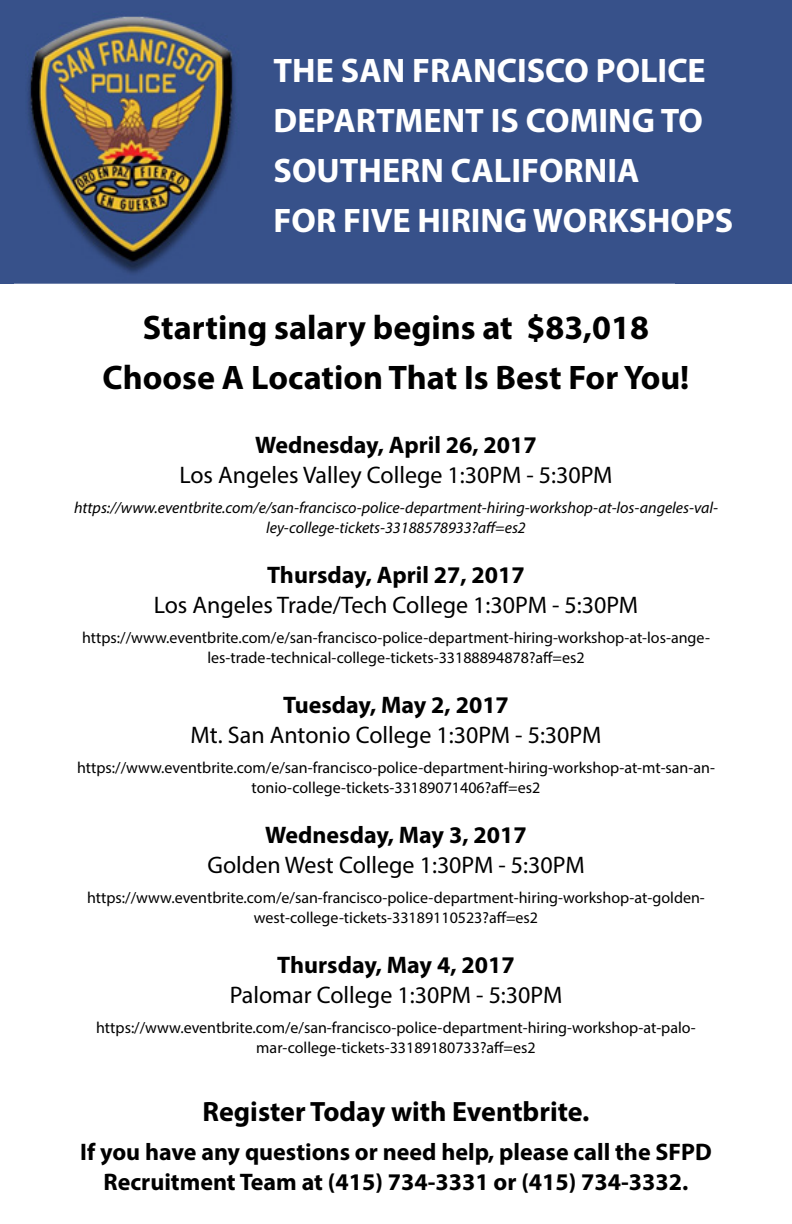
<style>
.page{position:relative;width:792px;height:1224px;background:#fff}
.page>*{position:absolute;margin:0;border:0;box-sizing:border-box;transform-origin:0 0}
.t1{font:700 34.2px/50px "Myriad Pro";color:#fff}
.t2{font:700 34.2px/50px "Myriad Pro";color:#000;text-align:center}
.t3{font:700 28px "Myriad Pro";color:#000}
.t4{font:700 24px/30px "Myriad Pro";color:#000;text-align:center}
.t5{font:24px "Myriad Pro";color:#000}
.t6{font:16px/20px "Myriad Pro";color:#000;text-align:center}
.t7{font:italic 16px/20px "Myriad Pro";color:#000;text-align:center}
</style>
<div class="page">
<div style="left:0;top:0;width:792px;height:284px;background:#37518a"></div>
<img style="left:14px;top:16px;width:660px;height:268px">
<h1 class="t1" style="left:274px;top:45px;width:461px">THE SAN FRANCISCO POLICE<br>DEPARTMENT IS COMING TO<br>SOUTHERN CALIFORNIA<br>FOR FIVE HIRING WORKSHOPS</h1>
<h1 class="t2" style="left:103px;top:302px;width:588px">Starting salary begins at $83,018<br>Choose A Location That Is Best For You!</h1>
<h3 class="t4" style="left:255px;top:429px;width:283px">Wednesday, April 26, 2017</h3>
<h3 class="t5" style="left:179px;top:460px;width:435px">Los Angeles Valley College 1:30PM - 5:30PM</h3>
<p class="t7" style="left:74px;top:497px;width:645px">https://www.eventbrite.com/e/san-francisco-police-department-hiring-workshop-at-los-angeles-val&shy;ley-college-tickets-33188578933?aff=es2</p>
<h3 class="t4" style="left:267px;top:559px;width:259px">Thursday, April 27, 2017</h3>
<h3 class="t5" style="left:154px;top:590px;width:486px">Los Angeles Trade/Tech College 1:30PM - 5:30PM</h3>
<p class="t6" style="left:82px;top:627px;width:629px">https://www.eventbrite.com/e/san-francisco-police-department-hiring-workshop-at-los-ange&shy;les-trade-technical-college-tickets-33188894878?aff=es2</p>
<h3 class="t4" style="left:283px;top:689px;width:227px">Tuesday, May 2, 2017</h3>
<h3 class="t5" style="left:191px;top:720px;width:412px">Mt. San Antonio College 1:30PM - 5:30PM</h3>
<p class="t6" style="left:77px;top:757px;width:639px">https://www.eventbrite.com/e/san-francisco-police-department-hiring-workshop-at-mt-san-an&shy;tonio-college-tickets-33189071406?aff=es2</p>
<h3 class="t4" style="left:265px;top:819px;width:263px">Wednesday, May 3, 2017</h3>
<h3 class="t5" style="left:207px;top:850px;width:379px">Golden West College 1:30PM - 5:30PM</h3>
<p class="t6" style="left:87px;top:887px;width:619px">https://www.eventbrite.com/e/san-francisco-police-department-hiring-workshop-at-golden&shy;west-college-tickets-33189110523?aff=es2</p>
<h3 class="t4" style="left:277px;top:949px;width:239px">Thursday, May 4, 2017</h3>
<h3 class="t5" style="left:230px;top:980px;width:334px">Palomar College 1:30PM - 5:30PM</h3>
<p class="t6" style="left:96px;top:1017px;width:601px">https://www.eventbrite.com/e/san-francisco-police-department-hiring-workshop-at-palo&shy;mar-college-tickets-33189180733?aff=es2</p>
<h2 class="t3" style="left:203px;top:1093px;width:388px">Register Today with Eventbrite.</h2>
<h3 class="t4" style="left:80px;top:1136px;width:633px">If you have any questions or need help, please call the SFPD<br>Recruitment Team at (415) 734-3331 or (415) 734-3332.</h3>
</div>
